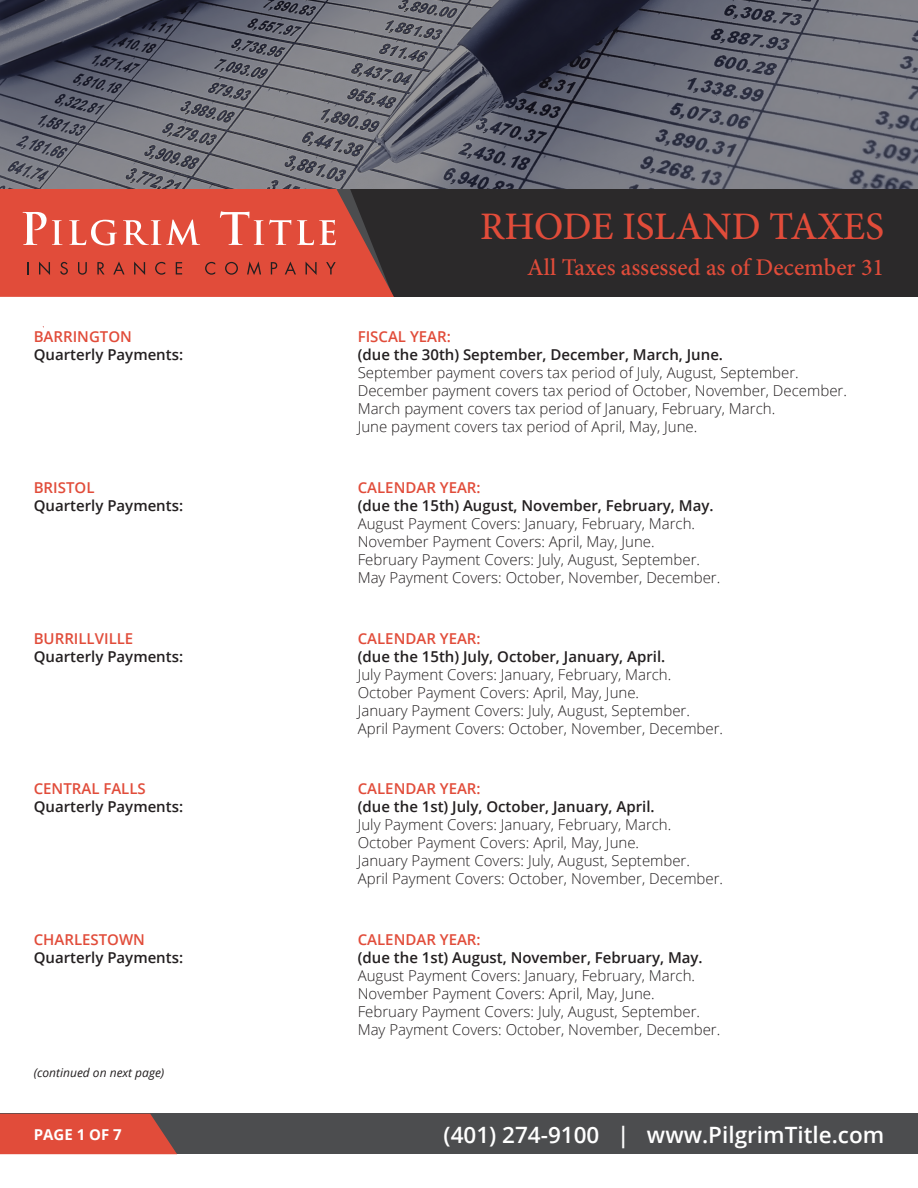
<style>
.page{position:relative;width:918px;height:1188px;background:#fff}
.page>*{position:absolute;margin:0;border:0;box-sizing:border-box;transform-origin:0 0}
.t1{font:500 39px "Minion Pro";color:#e14c3a}
.t2{font:500 24px "Minion Pro";color:#e14c3a}
.t3{font:600 22.5px "Open Sans";color:#fff}
.t4{font:300 15px/18px "Open Sans";color:#231f20}
.t5{font:600 15px "Open Sans";color:#e14c3a}
.t6{font:600 15px "Open Sans";color:#231f20}
.t7{font:700 15px "Open Sans";color:#fff}
.t8{font:italic 12px "Open Sans";color:#231f20}
.s1{font-weight:600}
</style>
<div class="page">
<div style="left:0;top:1114px;width:918px;height:40px;background:#4c4d4f"></div>
<svg style="left:0;top:1114px;width:177px;height:40px;background:#d54c3b"></svg>
<div style="left:394px;top:189px;width:524px;height:108px;background:#2b292a"></div>
<svg style="left:0;top:189px;width:394px;height:108px;background:#d25242"></svg>
<svg style="left:0;top:0;width:918px;height:189px;background:#646671"></svg>
<p class="t1" style="left:480px;top:200px;width:406px">RHODE ISLAND TAXES</p>
<p class="t2" style="left:527px;top:251px;width:358px">All Taxes assessed as of December 31</p>
<p class="t5" style="left:34px;top:326px;width:100px">BARRINGTON</p>
<p class="t5" style="left:358px;top:326px;width:95px">FISCAL YEAR:</p>
<p class="t6" style="left:34px;top:344px;width:151px">Quarterly Payments:</p>
<p class="t4" style="left:358px;top:345px;width:491px"><span class="s1">(due the 30th) September, December, March, June.<br></span>September payment covers tax period of July, August, September.<br>December payment covers tax period of October, November, December.<br>March payment covers tax period of January, February, March.<br>June payment covers tax period of April, May, June.</p>
<p class="t5" style="left:34px;top:477px;width:62px">BRISTOL</p>
<p class="t5" style="left:358px;top:477px;width:124px">CALENDAR YEAR:</p>
<p class="t6" style="left:34px;top:495px;width:151px">Quarterly Payments:</p>
<p class="t4" style="left:358px;top:496px;width:364px"><span class="s1">(due the 15th) August, November, February, May.<br></span>August Payment Covers: January, February, March.<br>November Payment Covers: April, May, June.<br>February Payment Covers: July, August, September.<br>May Payment Covers: October, November, December.</p>
<p class="t5" style="left:34px;top:628px;width:101px">BURRILLVILLE</p>
<p class="t5" style="left:358px;top:628px;width:124px">CALENDAR YEAR:</p>
<p class="t6" style="left:34px;top:646px;width:151px">Quarterly Payments:</p>
<p class="t4" style="left:358px;top:647px;width:367px"><span class="s1">(due the 15th) July, October, January, April.<br></span>July Payment Covers: January, February, March.<br>October Payment Covers: April, May, June.<br>January Payment Covers: July, August, September.<br>April Payment Covers: October, November, December.</p>
<p class="t5" style="left:34px;top:779px;width:114px">CENTRAL FALLS</p>
<p class="t5" style="left:358px;top:779px;width:124px">CALENDAR YEAR:</p>
<p class="t6" style="left:34px;top:797px;width:151px">Quarterly Payments:</p>
<p class="t4" style="left:358px;top:798px;width:367px"><span class="s1">(due the 1st) July, October, January, April.<br></span>July Payment Covers: January, February, March.<br>October Payment Covers: April, May, June.<br>January Payment Covers: July, August, September.<br>April Payment Covers: October, November, December.</p>
<p class="t5" style="left:34px;top:929px;width:113px">CHARLESTOWN</p>
<p class="t5" style="left:358px;top:929px;width:124px">CALENDAR YEAR:</p>
<p class="t6" style="left:34px;top:947px;width:151px">Quarterly Payments:</p>
<p class="t4" style="left:358px;top:948px;width:364px"><span class="s1">(due the 1st) August, November, February, May.<br></span>August Payment Covers: January, February, March.<br>November Payment Covers: April, May, June.<br>February Payment Covers: July, August, September.<br>May Payment Covers: October, November, December.</p>
<p class="t8" style="left:34px;top:1065px;width:132px">(continued on next page)</p>
<p class="t7" style="left:34px;top:1124px;width:90px">PAGE 1 OF 7</p>
<p class="t3" style="left:444px;top:1119px;width:442px">(401) 274-9100 | www.PilgrimTitle.com</p>
</div>
